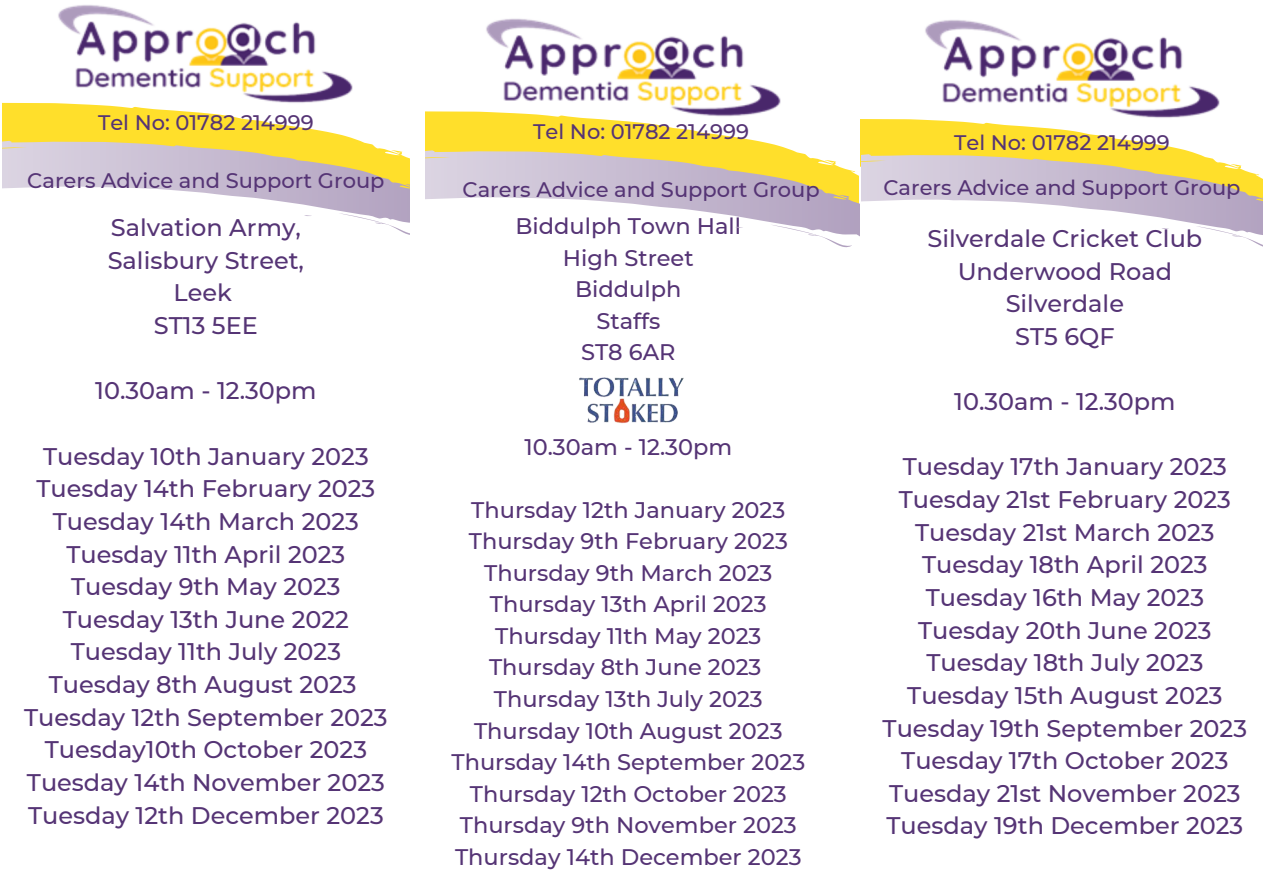
<style>
.page{position:relative;width:1263px;height:894px;background:#fff}
.page>*{position:absolute;margin:0;border:0;box-sizing:border-box;transform-origin:0 0}
.t1{font:500 24px/32.5px "Montserrat";color:#553475;text-align:center}
.t2{font:500 22.5px/31.5px "Montserrat";color:#553475;text-align:center}
.t3{font:500 21px/45px "Montserrat";color:#553475;text-align:center}
</style>
<div class="page">
<img style="left:58px;top:5px;width:295px;height:97px">
<img style="left:486px;top:18px;width:295px;height:84px">
<img style="left:925px;top:20px;width:295px;height:82px">
<img style="left:579px;top:377px;width:105px;height:47px">
<svg style="left:2px;top:102px;width:1261px;height:146px"></svg>
<p class="t3" style="left:98px;top:100px;width:217px">Tel No: 01782 214999</p>
<p class="t3" style="left:27px;top:158px;width:359px">Carers Advice and Support Group</p>
<p class="t1" style="left:108px;top:211px;width:198px">Salvation Army,<br>Salisbury Street,<br>Leek<br>ST13 5EE</p>
<p class="t1" style="left:95px;top:374px;width:223px">10.30am - 12.30pm</p>
<p class="t1" style="left:24px;top:439px;width:365px">Tuesday 10th January 2023<br>Tuesday 14th February 2023<br>Tuesday 14th March 2023<br>Tuesday 11th April 2023<br>Tuesday 9th May 2023<br>Tuesday 13th June 2022<br>Tuesday 11th July 2023<br>Tuesday 8th August 2023<br>Tuesday 12th September 2023<br>Tuesday10th October 2023<br>Tuesday 14th November 2023<br>Tuesday 12th December 2023</p>
<p class="t3" style="left:533px;top:108px;width:217px">Tel No: 01782 214999</p>
<p class="t3" style="left:462px;top:167px;width:359px">Carers Advice and Support Group</p>
<p class="t2" style="left:516px;top:210px;width:227px">Biddulph Town Hall<br>High Street<br>Biddulph<br>Staffs<br>ST8 6AR</p>
<p class="t2" style="left:525px;top:431px;width:209px">10.30am - 12.30pm</p>
<p class="t2" style="left:451px;top:494px;width:355px">Thursday 12th January 2023<br>Thursday 9th February 2023<br>Thursday 9th March 2023<br>Thursday 13th April 2023<br>Thursday 11th May 2023<br>Thursday 8th June 2023<br>Thursday 13th July 2023<br>Thursday 10th August 2023<br>Thursday 14th September 2023<br>Thursday 12th October 2023<br>Thursday 9th November 2023<br>Thursday 14th December 2023</p>
<p class="t3" style="left:883px;top:120px;width:359px">Tel No: 01782 214999<br>Carers Advice and Support Group</p>
<p class="t1" style="left:927px;top:222px;width:276px">Silverdale Cricket Club<br>Underwood Road<br>Silverdale<br>ST5 6QF</p>
<p class="t1" style="left:954px;top:385px;width:223px">10.30am - 12.30pm</p>
<p class="t1" style="left:883px;top:450px;width:366px">Tuesday 17th January 2023<br>Tuesday 21st February 2023<br>Tuesday 21st March 2023<br>Tuesday 18th April 2023<br>Tuesday 16th May 2023<br>Tuesday 20th June 2023<br>Tuesday 18th July 2023<br>Tuesday 15th August 2023<br>Tuesday 19th September 2023<br>Tuesday 17th October 2023<br>Tuesday 21st November 2023<br>Tuesday 19th December 2023</p>
</div>
